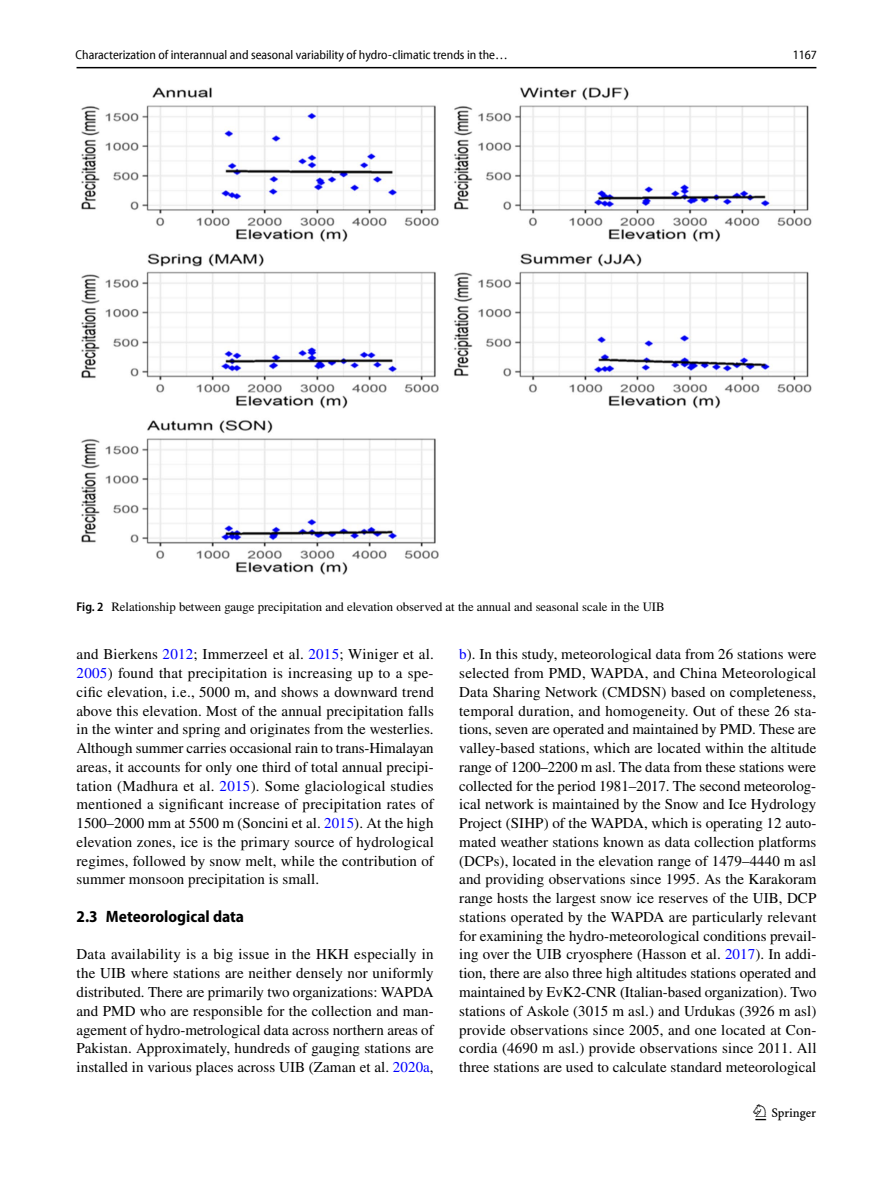
<style>
.page{position:relative;width:893px;height:1187px;background:#fff}
.page>*{position:absolute;margin:0;border:0;box-sizing:border-box;transform-origin:0 0}
.t1{font:22.5px "Springnew Regular 3";color:#000}
.t2{font:700 semi-condensed 16.5px "Myriad Pro";color:#000}
.t3{font:15px/18.8px "STIX";letter-spacing:.005em;color:#000;text-align:justify}
.t4{font:12.75px "STIX";color:#000}
.t5{font:semi-condensed 12.75px "Myriad Pro Unic";color:#000}
.s1{font-family:"Myriad Pro Semi Cn 3";font-stretch:normal}
.s2{font-family:"Myriad Pro";font-weight:600;font-stretch:semi-condensed}
.s3{color:#00f}
</style>
<div class="page">
<hr style="left:77px;top:67px;width:739px;height:1px;background:#000">
<img style="left:81px;top:87px;width:731px;height:488px">
<p class="t5" style="left:76px;top:50px;width:434px">Characterization of interannual and seasonal variability of hydro<span class="s1">‑</span>climatic trends in the…</p>
<p class="t5" style="left:793px;top:50px;width:26px">1167</p>
<p class="t4" style="left:77px;top:597px;width:590px"><span class="s2">Fig. 2</span> Relationship between gauge precipitation and elevation observed at the annual and seasonal scale in the UIB</p>
<p class="t3" style="left:77px;top:646px;width:359px">and Bierkens <span class="s3">2012</span>; Immerzeel et al. <span class="s3">2015</span>; Winiger et al.<br><span class="s3">2005</span>) found that precipitation is increasing up to a spe&shy;cific elevation, i.e., 5000 m, and shows a downward trend above this elevation. Most of the annual precipitation falls in the winter and spring and originates from the westerlies.<br>Although summer carries occasional rain to trans-Himalayan areas, it accounts for only one third of total annual precipi&shy;tation (Madhura et al. <span class="s3">2015</span>). Some glaciological studies mentioned a significant increase of precipitation rates of 1500–2000 mm at 5500 m (Soncini et al. <span class="s3">2015</span>). At the high elevation zones, ice is the primary source of hydrological regimes, followed by snow melt, while the contribution of summer monsoon precipitation is small.</p>
<p class="t2" style="left:77px;top:907px;width:169px">2.3 Meteorological data</p>
<p class="t3" style="left:77px;top:946px;width:359px">Data availability is a big issue in the HKH especially in the UIB where stations are neither densely nor uniformly distributed. There are primarily two organizations: WAPDA and PMD who are responsible for the collection and man&shy;agement of hydro-metrological data across northern areas of Pakistan. Approximately, hundreds of gauging stations are installed in various places across UIB (Zaman et al. <span class="s3">2020a</span>,</p>
<p class="t3" style="left:459px;top:646px;width:359px"><span class="s3">b</span>). In this study, meteorological data from 26 stations were selected from PMD, WAPDA, and China Meteorological Data Sharing Network (CMDSN) based on completeness, temporal duration, and homogeneity. Out of these 26 sta&shy;tions, seven are operated and maintained by PMD. These are valley-based stations, which are located within the altitude range of 1200–2200 m asl. The data from these stations were collected for the period 1981–2017. The second meteorolog&shy;ical network is maintained by the Snow and Ice Hydrology Project (SIHP) of the WAPDA, which is operating 12 auto&shy;mated weather stations known as data collection platforms (DCPs), located in the elevation range of 1479–4440 m asl and providing observations since 1995. As the Karakoram range hosts the largest snow ice reserves of the UIB, DCP stations operated by the WAPDA are particularly relevant for examining the hydro-meteorological conditions prevail&shy;ing over the UIB cryosphere (Hasson et al. <span class="s3">2017</span>). In addi&shy;tion, there are also three high altitudes stations operated and maintained by EvK2-CNR (Italian-based organization). Two stations of Askole (3015 m asl.) and Urdukas (3926 m asl) provide observations since 2005, and one located at Con&shy;cordia (4690 m asl.) provide observations since 2011. All three stations are used to calculate standard meteorological</p>
<h1 class="t1" style="left:755px;top:1104px;width:62px">1 3</h1>
</div>
